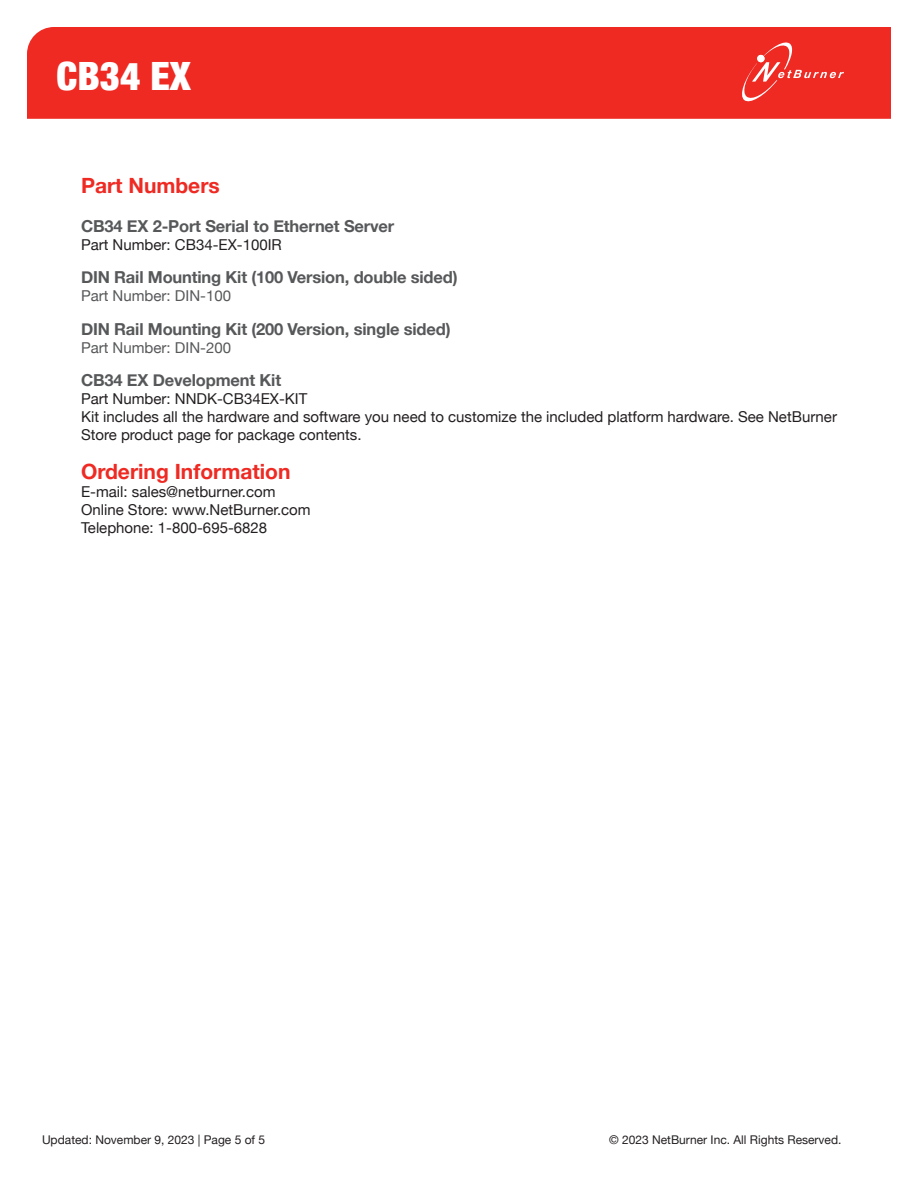
<style>
.page{position:relative;width:918px;height:1188px;background:#fff}
.page>*{position:absolute;margin:0;border:0;box-sizing:border-box;transform-origin:0 0}
.t1{font:900 condensed 39px "Helvetica Neue";color:#fff}
.NB_Subtitle_2{font:700 21px "Helvetica Neue";color:#ee2a23}
.NB_Subtitle{font:700 21px "Helvetica Neue";color:#ee2a23}
.NB_Subtitle_2-2{font:700 16.5px "Helvetica Neue";letter-spacing:-.01em;color:#57585a}
.t2{font:15px/18px "Helvetica Neue";color:#231f20}
.Part_Number{font:15px "Helvetica Neue";color:#57585a}
.t3{font:12px "Helvetica Neue";color:#231f20}
</style>
<div class="page">
<div style="left:27px;top:27px;width:864px;height:92px;background:#ee2a23"></div>
<svg style="left:739px;top:39px;width:105px;height:66px;background:#ef3c36"></svg>
<h1 class="t1" style="left:56px;top:52px;width:136px">CB34 EX</h1>
<p class="NB_Subtitle" style="left:81px;top:173px;width:140px">Part Numbers</p>
<p class="NB_Subtitle_2-2" style="left:81px;top:216px;width:315px">CB34 EX 2-Port Serial to Ethernet Server</p>
<p class="t2" style="left:81px;top:235px;width:202px">Part Number: CB34-EX-100IR</p>
<p class="NB_Subtitle_2-2" style="left:81px;top:267px;width:378px">DIN Rail Mounting Kit (100 Version, double sided)</p>
<p class="Part_Number" style="left:81px;top:287px;width:152px">Part Number: DIN-100</p>
<p class="NB_Subtitle_2-2" style="left:81px;top:318px;width:371px">DIN Rail Mounting Kit (200 Version, single sided)</p>
<p class="Part_Number" style="left:81px;top:338px;width:152px">Part Number: DIN-200</p>
<p class="NB_Subtitle_2-2" style="left:81px;top:370px;width:202px">CB34 EX Development Kit</p>
<p class="t2" style="left:81px;top:389px;width:228px">Part Number: NNDK-CB34EX-KIT</p>
<p class="t2" style="left:81px;top:407px;width:758px">Kit includes all the hardware and software you need to customize the included platform hardware. See NetBurner<br>Store product page for package contents.</p>
<p class="NB_Subtitle_2" style="left:81px;top:458px;width:211px">Ordering Information</p>
<p class="t2" style="left:81px;top:482px;width:196px">E-mail: sales@netburner.com</p>
<p class="t2" style="left:81px;top:500px;width:231px">Online Store: www.NetBurner.com</p>
<p class="t2" style="left:81px;top:518px;width:188px">Telephone: 1-800-695-6828</p>
<p class="t3" style="left:42px;top:1132px;width:225px">Updated: November 9, 2023 | Page 5 of 5</p>
<p class="t3" style="left:609px;top:1132px;width:234px">© 2023 NetBurner Inc. All Rights Reserved.</p>
</div>
